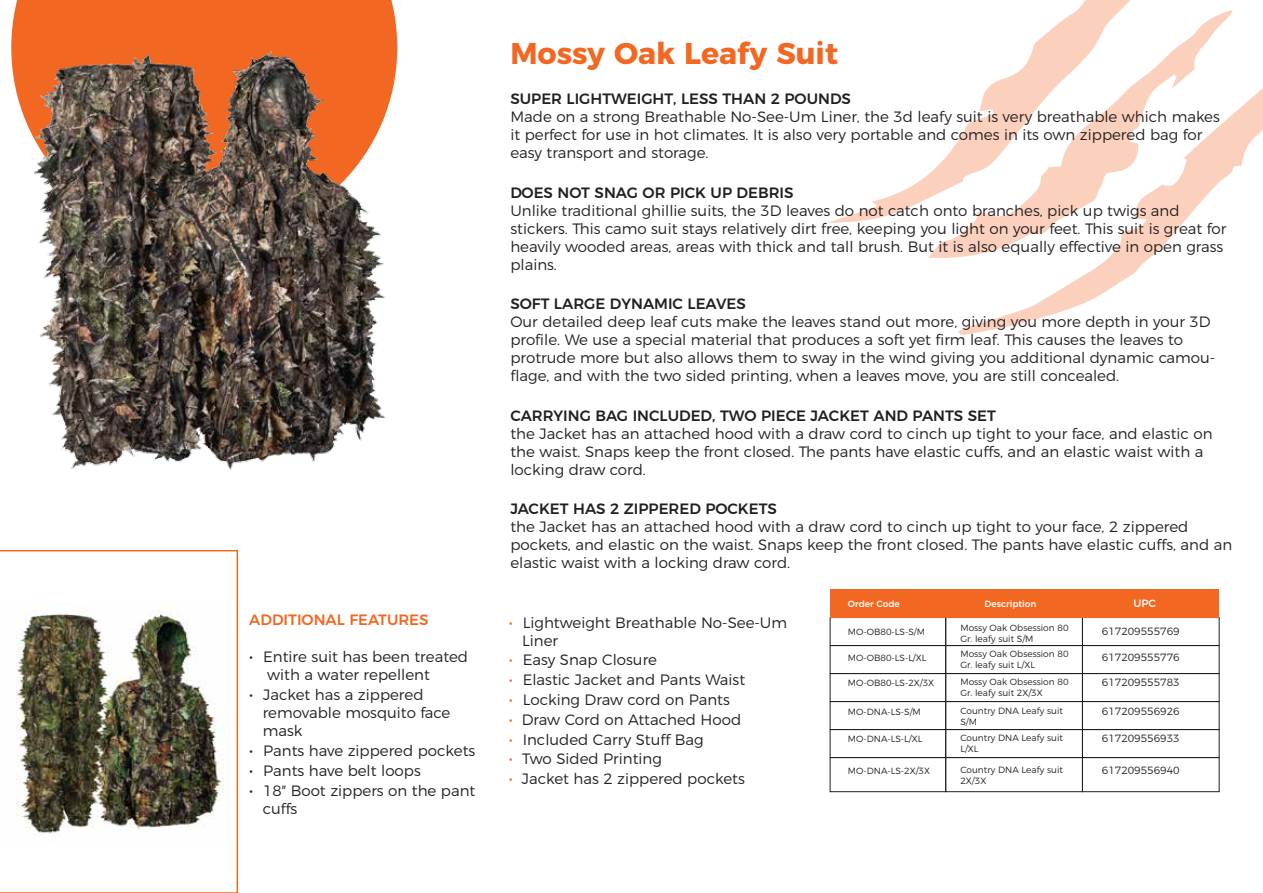
<style>
.page{position:relative;width:1263px;height:893px;background:#fff}
.page>*{position:absolute;margin:0;border:0;box-sizing:border-box;transform-origin:0 0}
.t1{font:700 30px "Montserrat";color:#f26822}
.t2{font:300 15px/18px "Montserrat";color:#231f20}
.t3{font:500 15px "Montserrat";color:#231f20}
.t4{font:500 15px "Montserrat";color:#f26822}
.t5{font:300 10.5px "Montserrat";color:#231f20}
.t6{font:500 10.5px "Montserrat";color:#fff}
.t7{font:300 9px/10.8px "Montserrat";color:#231f20}
.t8{font:500 9px "Montserrat";color:#fff}
.s1{font-size:16.5px}
.s2{font-size:16.5px;color:#f26822}
</style>
<div class="page">
<div style="left:11px;top:0;width:386px;height:119px;background:#f26822"></div>
<svg style="left:828px;top:0;width:303px;height:223px"></svg>
<svg style="left:958px;top:88px;width:305px;height:247px"></svg>
<svg style="left:928px;top:10px;width:305px;height:250px"></svg>
<svg style="left:0;top:550px;width:238px;height:343px"></svg>
<div style="left:830px;top:590px;width:116px;height:28px;background:#f26822"></div>
<div style="left:946px;top:590px;width:136px;height:28px;background:#f26822"></div>
<div style="left:1082px;top:590px;width:137px;height:28px;background:#f26822"></div>
<div style="left:830px;top:645px;width:116px;height:29px;border:1px solid #231f20"></div>
<div style="left:945px;top:645px;width:138px;height:29px;border:1px solid #231f20"></div>
<div style="left:1082px;top:645px;width:137px;height:29px;border:1px solid #231f20"></div>
<div style="left:830px;top:673px;width:116px;height:29px;border:1px solid #231f20"></div>
<div style="left:945px;top:673px;width:138px;height:29px;border:1px solid #231f20"></div>
<div style="left:1082px;top:673px;width:137px;height:29px;border:1px solid #231f20"></div>
<div style="left:830px;top:701px;width:116px;height:29px;border:1px solid #231f20"></div>
<div style="left:945px;top:701px;width:138px;height:29px;border:1px solid #231f20"></div>
<div style="left:1082px;top:701px;width:137px;height:29px;border:1px solid #231f20"></div>
<div style="left:830px;top:729px;width:116px;height:29px;border:1px solid #231f20"></div>
<div style="left:945px;top:729px;width:138px;height:29px;border:1px solid #231f20"></div>
<div style="left:1082px;top:729px;width:137px;height:29px;border:1px solid #231f20"></div>
<div style="left:830px;top:757px;width:116px;height:35px;border:1px solid #231f20"></div>
<div style="left:945px;top:757px;width:138px;height:35px;border:1px solid #231f20"></div>
<div style="left:1082px;top:757px;width:137px;height:35px;border:1px solid #231f20"></div>
<img style="left:25px;top:37px;width:373px;height:433px">
<p class="t4" style="left:249px;top:607px;width:181px">ADDITIONAL FEATURES</p>
<p class="t2" style="left:267px;top:647px;width:202px;text-indent:-18px"><span class="s1">•</span> Entire suit has been treated with a water repellent</p>
<p class="t2" style="left:263px;top:685px;width:189px;text-indent:-13px"><span class="s1">•</span> Jacket has a zippered removable mosquito face mask</p>
<p class="t2" style="left:249px;top:740px;width:228px"><span class="s1">•</span> Pants have zippered pockets</p>
<p class="t2" style="left:249px;top:760px;width:173px"><span class="s1">•</span> Pants have belt loops</p>
<p class="t2" style="left:263px;top:780px;width:214px;text-indent:-13px"><span class="s1">•</span> 18″ Boot zippers on the pant cuffs</p>
<h1 class="t1" style="left:510px;top:29px;width:329px">Mossy Oak Leafy Suit</h1>
<p class="t3" style="left:510px;top:87px;width:342px">SUPER LIGHTWEIGHT, LESS THAN 2 POUNDS</p>
<p class="t2" style="left:510px;top:106px;width:711px">Made on a strong Breathable No-See-Um Liner, the 3d leafy suit is very breathable which makes it perfect for use in hot climates. It is also very portable and comes in its own zippered bag for easy transport and storage.</p>
<p class="t3" style="left:510px;top:180px;width:285px">DOES NOT SNAG OR PICK UP DEBRIS</p>
<p class="t2" style="left:510px;top:200px;width:718px">Unlike traditional ghillie suits, the 3D leaves do not catch onto branches, pick up twigs and stickers. This camo suit stays relatively dirt free, keeping you light on your feet. This suit is great for heavily wooded areas, areas with thick and tall brush. But it is also equally effective in open grass plains.</p>
<p class="t3" style="left:510px;top:292px;width:237px">SOFT LARGE DYNAMIC LEAVES</p>
<p class="t2" style="left:510px;top:312px;width:706px">Our detailed deep leaf cuts make the leaves stand out more, giving you more depth in your 3D profile. We use a special material that produces a soft yet firm leaf. This causes the leaves to protrude more but also allows them to sway in the wind giving you additional dynamic camou&shy;flage, and with the two sided printing, when a leaves move, you are still concealed.</p>
<p class="t3" style="left:510px;top:403px;width:487px">CARRYING BAG INCLUDED, TWO PIECE JACKET AND PANTS SET</p>
<p class="t2" style="left:510px;top:423px;width:704px">the Jacket has an attached hood with a draw cord to cinch up tight to your face, and elastic on the waist. Snaps keep the front closed. The pants have elastic cuffs, and an elastic waist with a locking draw cord.</p>
<p class="t3" style="left:510px;top:497px;width:268px">JACKET HAS 2 ZIPPERED POCKETS</p>
<p class="t2" style="left:510px;top:517px;width:723px">the Jacket has an attached hood with a draw cord to cinch up tight to your face, 2 zippered pockets, and elastic on the waist. Snaps keep the front closed. The pants have elastic cuffs, and an elastic waist with a locking draw cord.</p>
<p class="t2" style="left:522px;top:612px;width:266px;text-indent:-13px"><span class="s2">•</span> Lightweight Breathable No-See-Um<br>Liner</p>
<p class="t2" style="left:509px;top:650px;width:150px"><span class="s2">•</span> Easy Snap Closure</p>
<p class="t2" style="left:509px;top:670px;width:238px"><span class="s2">•</span> Elastic Jacket and Pants Waist</p>
<p class="t2" style="left:509px;top:689px;width:223px"><span class="s2">•</span> Locking Draw cord on Pants</p>
<p class="t2" style="left:509px;top:709px;width:234px"><span class="s2">•</span> Draw Cord on Attached Hood</p>
<p class="t2" style="left:509px;top:729px;width:196px"><span class="s2">•</span> Included Carry Stuff Bag</p>
<p class="t2" style="left:509px;top:749px;width:155px"><span class="s2">•</span> Two Sided Printing</p>
<p class="t2" style="left:509px;top:769px;width:238px"><span class="s2">•</span> Jacket has 2 zippered pockets</p>
<p class="t8" style="left:848px;top:597px;width:53px">Order Code</p>
<p class="t8" style="left:984px;top:597px;width:54px">Description</p>
<p class="t6" style="left:1133px;top:595px;width:24px">UPC</p>
<p class="t5" style="left:1102px;top:623px;width:79px">617209555769</p>
<p class="t7" style="left:960px;top:647px;width:110px">Mossy Oak Obsession 80<br>Gr. leafy suit L/XL</p>
<p class="t7" style="left:960px;top:622px;width:110px">Mossy Oak Obsession 80<br>Gr. leafy suit S/M</p>
<p class="t7" style="left:848px;top:626px;width:79px">MO-OB80-LS-S/M</p>
<p class="t7" style="left:848px;top:651px;width:80px">MO-OB80-LS-L/XL</p>
<p class="t5" style="left:1102px;top:649px;width:79px">617209555776</p>
<p class="t7" style="left:960px;top:676px;width:110px">Mossy Oak Obsession 80<br>Gr. leafy suit 2X/3X</p>
<p class="t7" style="left:848px;top:677px;width:88px">MO-OB80-LS-2X/3X</p>
<p class="t5" style="left:1102px;top:674px;width:79px">617209555783</p>
<p class="t7" style="left:960px;top:705px;width:104px">Country DNA Leafy suit<br>S/M</p>
<p class="t7" style="left:848px;top:706px;width:74px">MO-DNA-LS-S/M</p>
<p class="t5" style="left:1102px;top:703px;width:79px">617209556926</p>
<p class="t7" style="left:960px;top:732px;width:104px">Country DNA Leafy suit<br>L/XL</p>
<p class="t7" style="left:848px;top:733px;width:76px">MO-DNA-LS-L/XL</p>
<p class="t5" style="left:1102px;top:730px;width:79px">617209556933</p>
<p class="t7" style="left:960px;top:764px;width:104px">Country DNA Leafy suit<br>2X/3X</p>
<p class="t7" style="left:848px;top:765px;width:84px">MO-DNA-LS-2X/3X</p>
<p class="t5" style="left:1102px;top:762px;width:79px">617209556940</p>
</div>
